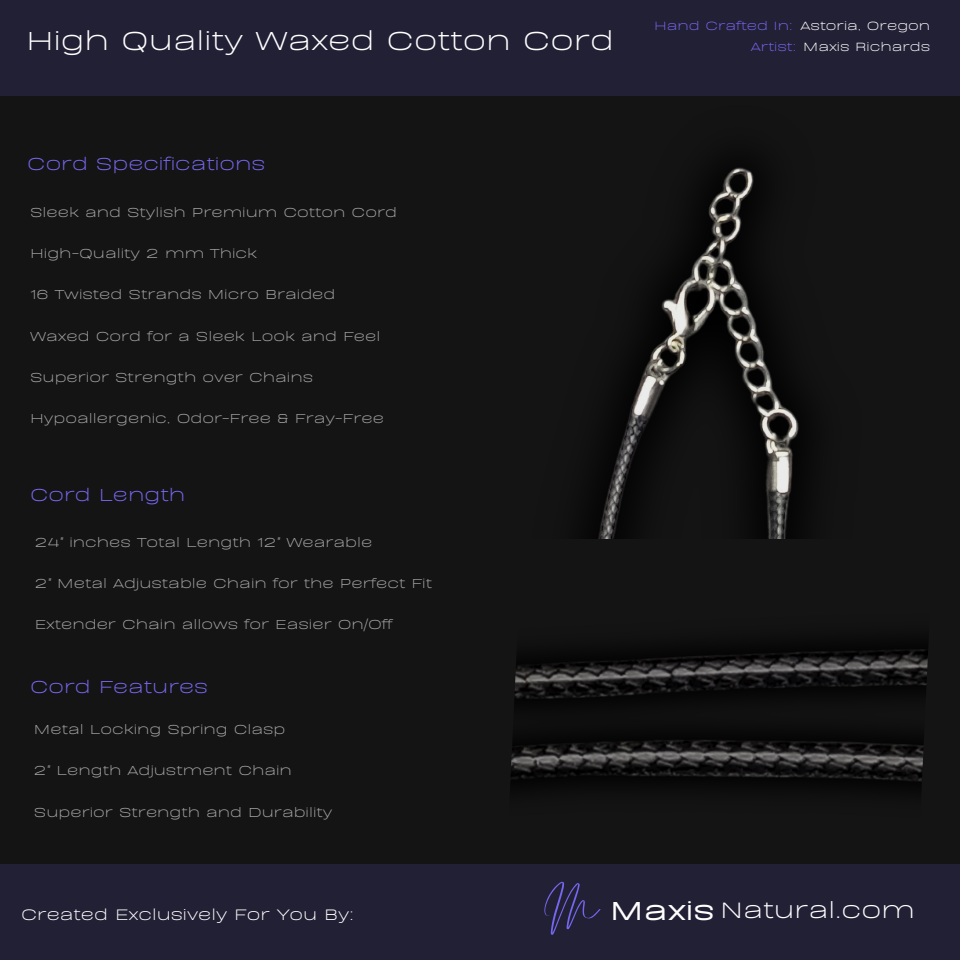
<style>
.page{position:relative;width:960px;height:960px;background:#141415}
.page>*{position:absolute;margin:0;border:0;box-sizing:border-box;transform-origin:0 0}
.t1{font:77.38px "Emitha Script";color:#7667ef}
.t2{font:30px "BD Sans";color:#fff}
.t3{font:700 30px "BD Sans";color:#fff}
.t4{font:25.62px "BD Sans";color:#fff}
.t5{font:20px "BD Sans";color:#7667ef}
.t6{font:17.5px "BD Sans";color:#fff}
.t7{font:15px "BD Sans";color:#a6a6a6}
.t8{font:13.75px "BD Sans";color:#fff}
.t9{font:13.75px "BD Sans";color:#7667ef}
</style>
<div class="page">
<div style="left:0;top:0;width:960px;height:96px;background:#222035"></div>
<div style="left:0;top:864px;width:960px;height:96px;background:#222035"></div>
<img style="left:511px;top:640px;width:417px;height:151px">
<img style="left:584px;top:162px;width:225px;height:376px">
<p class="t2" style="left:26px;top:19px;width:589px">High Quality Waxed Cotton Cord</p>
<h1 class="t5" style="left:27px;top:150px;width:240px">Cord Specifications</h1>
<p class="t7" style="left:30px;top:201px;width:368px">Sleek and Stylish Premium Cotton Cord</p>
<p class="t7" style="left:30px;top:242px;width:229px">High-Quality 2 mm Thick</p>
<h4 class="t7" style="left:30px;top:284px;width:307px">16 Twisted Strands Micro Braided</h4>
<p class="t7" style="left:30px;top:325px;width:352px">Waxed Cord for a Sleek Look and Feel</p>
<p class="t7" style="left:30px;top:366px;width:285px">Superior Strength over Chains</p>
<h4 class="t7" style="left:30px;top:407px;width:356px">Hypoallergenic, Odor-Free &amp; Fray-Free</h4>
<h3 class="t5" style="left:30px;top:480px;width:157px">Cord Length</h3>
<p class="t7" style="left:35px;top:531px;width:339px">24" inches Total Length 12" Wearable</p>
<p class="t7" style="left:35px;top:572px;width:399px">2" Metal Adjustable Chain for the Perfect Fit</p>
<h5 class="t7" style="left:35px;top:613px;width:359px">Extender Chain allows for Easier On/Off</h5>
<p class="t5" style="left:30px;top:673px;width:180px">Cord Features</p>
<p class="t7" style="left:34px;top:718px;width:253px">Metal Locking Spring Clasp</p>
<p class="t7" style="left:34px;top:760px;width:260px">2" Length Adjustment Chain</p>
<p class="t7" style="left:34px;top:801px;width:300px">Superior Strength and Durability</p>
<p class="t9" style="left:654px;top:16px;width:140px">Hand Crafted In:</p>
<p class="t8" style="left:800px;top:16px;width:131px">Astoria, Oregon</p>
<p class="t9" style="left:751px;top:37px;width:47px">Artist:</p>
<p class="t8" style="left:803px;top:37px;width:129px">Maxis Richards</p>
<p class="t6" style="left:21px;top:902px;width:334px">Created Exclusively For You By:</p>
<h4 class="t1" style="left:544px;top:865px;width:55px">M</h4>
<h2 class="t3" style="left:610px;top:889px;width:107px">Maxis</h2>
<p class="t4" style="left:720px;top:892px;width:196px">Natural.com</p>
</div>
